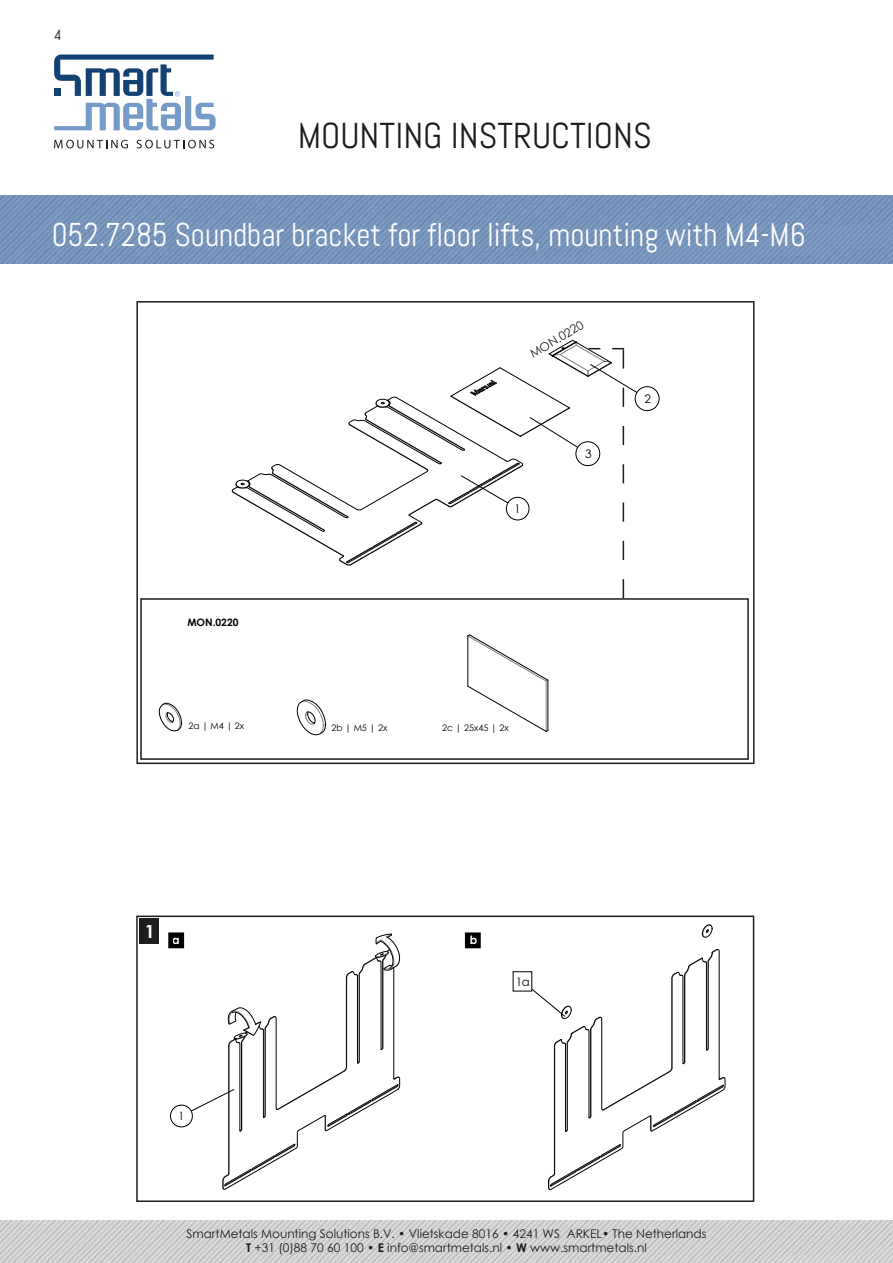
<style>
.page{position:relative;width:893px;height:1263px;background:#fff}
.page>*{position:absolute;margin:0;border:0;box-sizing:border-box;transform-origin:0 0}
.t1{font:36px "Abel";color:#1d1d1b}
.t2{font:33px "Abel";color:#fff;scale:.94 1}
.t3{font:700 18px "Century Gothic";color:#fff}
.t4{font:15px "Abel";color:#1d1d1b}
.Hoofdstuk_titel{font:12px/14.4px "Century Gothic";color:#1d1d1b;text-align:center}
.t5{font:11.85px "Century Gothic";color:#020203}
.t6{font:11.55px "Century Gothic";color:#020203}
.t7{font:700 11.4px "Century Gothic";color:#fff}
.t8{font:11.4px "Century Gothic";color:#020203}
.t9{font:700 10.2px "Century Gothic";color:#020203}
.t10{font:9px "Century Gothic";color:#020203}
.s1{font-weight:700}
</style>
<div class="page">
<img style="left:0;top:196px;width:893px;height:68px">
<img style="left:0;top:1220px;width:893px;height:43px">
<svg style="left:54px;top:140px;width:74px;height:8px"></svg>
<svg style="left:137px;top:140px;width:77px;height:8px"></svg>
<svg style="left:54px;top:55px;width:162px;height:75px"></svg>
<div style="left:635px;top:387px;width:24px;height:24px;border:1px solid #020203;border-radius:50%"></div>
<div style="left:136px;top:301px;width:618px;height:463px;border:2px solid #1d1d1b"></div>
<hr style="left:548px;top:680px;width:1px;height:50px;background:#020203">
<svg style="left:467px;top:634px;width:81px;height:98px"></svg>
<svg style="left:297px;top:700px;width:29px;height:36px"></svg>
<svg style="left:159px;top:703px;width:23px;height:29px"></svg>
<div style="left:140px;top:598px;width:609px;height:162px;border:2px solid #1d1d1b"></div>
<svg style="left:232px;top:340px;width:415px;height:258px"></svg>
<svg style="left:181px;top:933px;width:219px;height:257px"></svg>
<div style="left:171px;top:1105px;width:21px;height:22px;background:#fff;border-radius:50%"></div>
<div style="left:170px;top:1105px;width:22px;height:22px;border:1px solid #020203;border-radius:50%"></div>
<svg style="left:702px;top:924px;width:11px;height:14px"></svg>
<svg style="left:522px;top:949px;width:204px;height:241px"></svg>
<div style="left:513px;top:972px;width:19px;height:19px;background:#fff"></div>
<div style="left:169px;top:933px;width:15px;height:15px;background:#020203"></div>
<div style="left:168px;top:932px;width:16px;height:16px;border:1px solid #020203"></div>
<div style="left:465px;top:933px;width:15px;height:15px;background:#020203"></div>
<div style="left:465px;top:932px;width:16px;height:16px;border:1px solid #020203"></div>
<div style="left:136px;top:915px;width:618px;height:287px;border:2px solid #1d1d1b"></div>
<div style="left:140px;top:919px;width:19px;height:25px;background:#1d1d1b"></div>
<p class="t4" style="left:54px;top:26px;width:9px">4</p>
<h1 class="t1" style="left:298px;top:112px;width:356px">MOUNTING INSTRUCTIONS</h1>
<h2 class="t2" style="left:52px;top:214px;width:804px">052.7285 Soundbar bracket for floor lifts, mounting with M4-M6</h2>
<p class="Hoofdstuk_titel" style="left:527px;top:348px;width:62px;rotate:-31deg">MON.0220</p>
<p class="t5" style="left:515px;top:500px;width:8px">1</p>
<p class="t5" style="left:585px;top:445px;width:8px">3</p>
<p class="t9" style="left:187px;top:615px;width:53px">MON.0220</p>
<p class="t10" style="left:188px;top:719px;width:57px">2a | M4 | 2x</p>
<p class="t10" style="left:332px;top:721px;width:57px">2b | M5 | 2x</p>
<p class="t10" style="left:442px;top:721px;width:68px">2c | 25x45 | 2x</p>
<p class="t5" style="left:644px;top:390px;width:8px">2</p>
<p class="t3" style="left:145px;top:918px;width:12px">1</p>
<p class="t7" style="left:173px;top:931px;width:9px">a</p>
<p class="t7" style="left:469px;top:931px;width:9px">b</p>
<p class="t6" style="left:515px;top:973px;width:16px">1a</p>
<p class="t8" style="left:179px;top:1108px;width:8px">1</p>
<p class="Hoofdstuk_titel" style="left:187px;top:1226px;width:521px">SmartMetals Mounting Solutions B.V. • Vlietskade 8016 • 4241 WS ARKEL• The Netherlands<br><span class="s1">T</span> +31 (0)88 70 60 100 • <span class="s1">E</span> info@smartmetals.nl • <span class="s1">W</span> www.smartmetals.nl</p>
</div>
